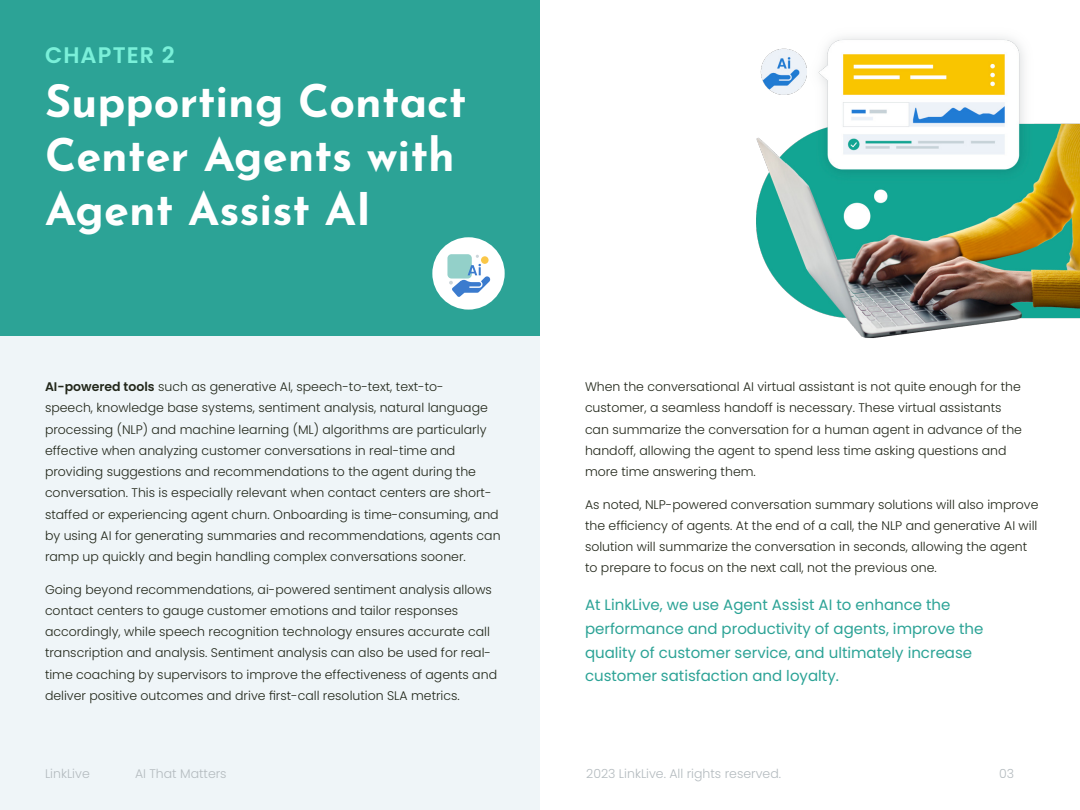
<style>
.page{position:relative;width:1080px;height:810px;background:#fff}
.page>*{position:absolute;margin:0;border:0;box-sizing:border-box;transform-origin:0 0}
.t1{font:700 45px/54px "Josefin Sans";color:#fff}
.t2{font:600 22.5px "Poppins";letter-spacing:.05em;color:#7af0d9}
.t3{font:15px/23.8px "Poppins";color:#2ca396}
.t4{font:300 12.5px/21.2px "Poppins";color:#22271a}
.t5{font:300 12.5px "Poppins";color:#b4bbbf}
.s1{font-weight:600}
</style>
<div class="page">
<div style="left:0;top:0;width:540px;height:338px;background:#2ca396"></div>
<div style="left:0;top:337px;width:540px;height:473px;background:#eff5f8"></div>
<img style="left:756px;top:37px;width:324px;height:302px">
<div style="left:432px;top:237px;width:73px;height:73px;background:#fff;border-radius:50%"></div>
<div style="left:447px;top:254px;width:25px;height:25px;background:#93d0c9;border-radius:4px"></div>
<div style="left:481px;top:256px;width:8px;height:8px;background:#fac748;border-radius:50%"></div>
<svg style="left:449px;top:264px;width:41px;height:33px"></svg>
<p class="t2" style="left:45px;top:42px;width:131px">CHAPTER 2</p>
<p class="t1" style="left:45px;top:68px;width:423px">Supporting Contact<br>Center Agents with<br>Agent Assist AI</p>
<p class="t4" style="left:45px;top:376px;width:457px"><span class="s1">AI-powered tools</span> such as generative AI, speech-to-text, text-to-<br>speech, knowledge base systems, sentiment analysis, natural language processing (NLP) and machine learning (ML) algorithms are particularly effective when analyzing customer conversations in real-time and providing suggestions and recommendations to the agent during the conversation. This is especially relevant when contact centers are short&shy;staffed or experiencing agent churn. Onboarding is time-consuming, and by using AI for generating summaries and recommendations, agents can ramp up quickly and begin handling complex conversations sooner.</p>
<p class="t4" style="left:45px;top:579px;width:454px">Going beyond recommendations, ai-powered sentiment analysis allows contact centers to gauge customer emotions and tailor responses accordingly, while speech recognition technology ensures accurate call transcription and analysis. Sentiment analysis can also be used for real&shy;time coaching by supervisors to improve the effectiveness of agents and deliver positive outcomes and drive first-call resolution SLA metrics.</p>
<p class="t4" style="left:585px;top:376px;width:439px">When the conversational AI virtual assistant is not quite enough for the customer, a seamless handoff is necessary. These virtual assistants can summarize the conversation for a human agent in advance of the handoff, allowing the agent to spend less time asking questions and more time answering them.</p>
<p class="t4" style="left:585px;top:494px;width:455px">As noted, NLP-powered conversation summary solutions will also improve the efficiency of agents. At the end of a call, the NLP and generative AI will solution will summarize the conversation in seconds, allowing the agent to prepare to focus on the next call, not the previous one.</p>
<p class="t3" style="left:585px;top:593px;width:400px">At LinkLive, we use Agent Assist AI to enhance the performance and productivity of agents, improve the quality of customer service, and ultimately increase customer satisfaction and loyalty.</p>
<p class="t5" style="left:45px;top:766px;width:46px">LinkLive</p>
<p class="t5" style="left:135px;top:766px;width:93px">AI That Matters</p>
<p class="t5" style="left:586px;top:766px;width:196px">2023 LinkLive. All rights reserved.</p>
<p class="t5" style="left:999px;top:766px;width:17px">03</p>
</div>
